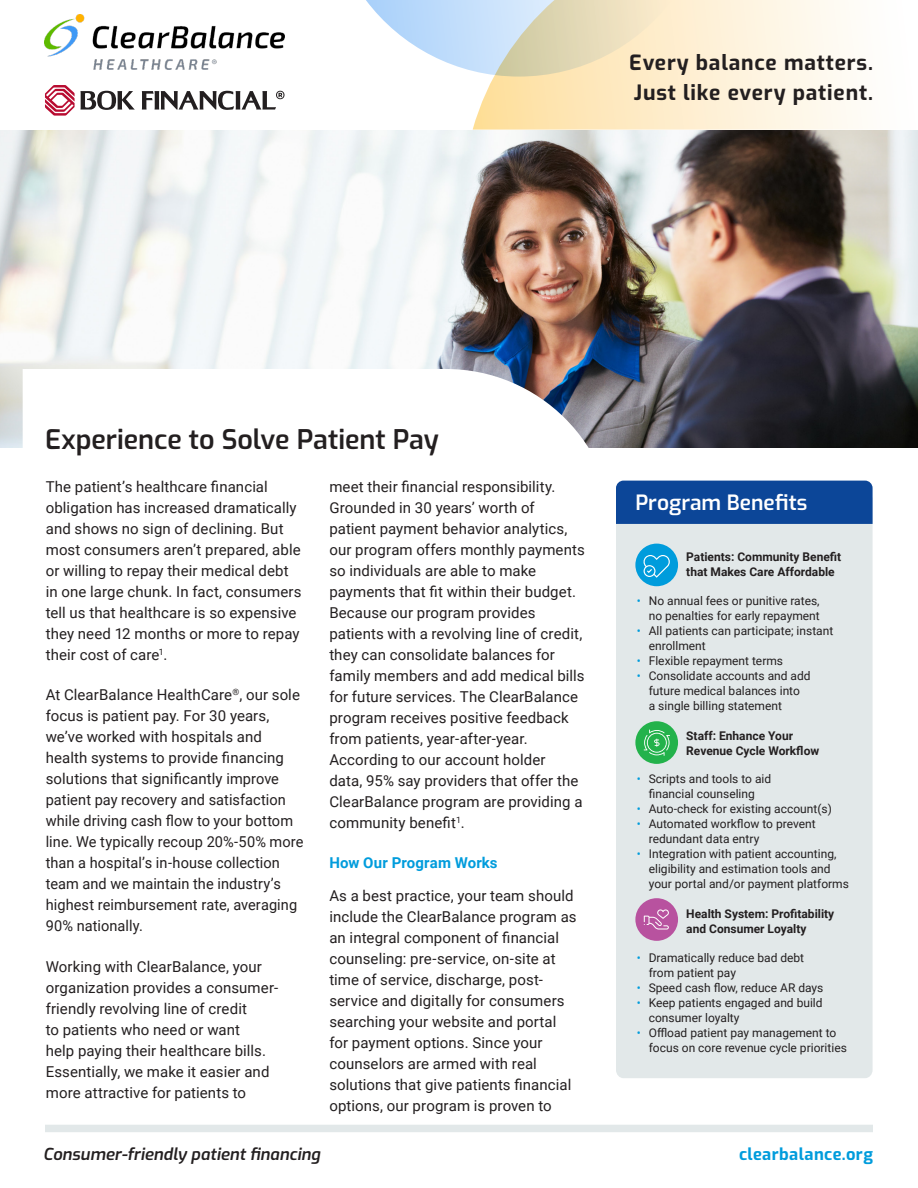
<style>
.page{position:relative;width:918px;height:1188px;background:#fff}
.page>*{position:absolute;margin:0;border:0;box-sizing:border-box;transform-origin:0 0}
.t1{font:100 27px "Exo";letter-spacing:-.005em;color:#231f20}
.t2{font:100 21px/30px "Exo";letter-spacing:.04em;color:#231f20}
.t3{font:100 21px "Exo";color:#fff}
.t4{font:italic 600 16.5px "Exo";letter-spacing:.005em;color:#231f20}
.t5{font:100 16.5px "Exo";letter-spacing:.025em;color:#009cdc}
.t6{font:15px/21px "Roboto";letter-spacing:.005em;color:#231f20}
.t7{font:700 15px "Roboto";letter-spacing:.01em;color:#009cdc}
.t8{font:12px/15px "Roboto";color:#231f20}
.t9{font:700 12px/15px "Roboto";color:#231f20}
.s1{color:#009cdc}
</style>
<div class="page">
<img style="left:0;top:130px;width:918px;height:318px">
<svg style="left:23px;top:369px;width:592px;height:79px"></svg>
<div style="left:45px;top:1125px;width:828px;height:7px;background:#e2e8e9"></div>
<div style="left:616px;top:524px;width:257px;height:554px;background:#e2e8e9"></div>
<div style="left:616px;top:481px;width:257px;height:43px;background:#0c4698"></div>
<div style="left:635px;top:898px;width:43px;height:43px;background:#b8529f;border-radius:50%"></div>
<svg style="left:644px;top:909px;width:25px;height:21px"></svg>
<div style="left:635px;top:721px;width:43px;height:43px;background:#23b24b;border-radius:50%"></div>
<div style="left:635px;top:544px;width:43px;height:42px;background:#009cdc;border-radius:50%"></div>
<svg style="left:643px;top:555px;width:27px;height:23px"></svg>
<svg style="left:473px;top:0;width:386px;height:130px"></svg>
<svg style="left:366px;top:0;width:306px;height:77px"></svg>
<svg style="left:644px;top:730px;width:26px;height:26px"></svg>
<img style="left:45px;top:14px;width:240px;height:28px">
<svg style="left:45px;top:42px;width:240px;height:74px"></svg>
<p class="t2" style="left:629px;top:46px;width:245px">Every balance matters.<br>Just like every patient.</p>
<p class="t1" style="left:45px;top:420px;width:395px">Experience to Solve Patient Pay</p>
<p class="t6" style="left:46px;top:475px;width:257px">The patient’s healthcare financial obligation has increased dramatically and shows no sign of declining. But most consumers aren’t prepared, able or willing to repay their medical debt in one large chunk. In fact, consumers tell us that healthcare is so expensive they need 12 months or more to repay their cost of care<sup>1</sup>.</p>
<p class="t6" style="left:46px;top:684px;width:259px">At ClearBalance HealthCare<sup>®</sup>, our sole focus is patient pay. For 30 years, we’ve worked with hospitals and health systems to provide financing solutions that significantly improve patient pay recovery and satisfaction while driving cash flow to your bottom line. We typically recoup 20%-50% more than a hospital’s in-house collection team and we maintain the industry’s highest reimbursement rate, averaging 90% nationally.</p>
<p class="t6" style="left:46px;top:955px;width:234px">Working with ClearBalance, your organization provides a consumer&shy;friendly revolving line of credit<br>to patients who need or want<br>help paying their healthcare bills.<br>Essentially, we make it easier and more attractive for patients to</p>
<p class="t6" style="left:329px;top:475px;width:257px">meet their financial responsibility.<br>Grounded in 30 years’ worth of patient payment behavior analytics, our program offers monthly payments so individuals are able to make payments that fit within their budget.<br>Because our program provides patients with a revolving line of credit, they can consolidate balances for family members and add medical bills for future services. The ClearBalance program receives positive feedback from patients, year-after-year.<br>According to our account holder<br>data, 95% say providers that offer the ClearBalance program are providing a community benefit<sup>1</sup>.</p>
<p class="t7" style="left:329px;top:853px;width:170px">How Our Program Works</p>
<p class="t6" style="left:329px;top:885px;width:249px">As a best practice, your team should include the ClearBalance program as an integral component of financial counseling: pre-service, on-site at time of service, discharge, post&shy;service and digitally for consumers searching your website and portal for payment options. Since your counselors are armed with real solutions that give patients financial options, our program is proven to</p>
<p class="t3" style="left:635px;top:487px;width:174px">Program Benefits</p>
<p class="t9" style="left:686px;top:549px;width:156px">Patients: Community Benefit that Makes Care Affordable</p>
<p class="t8" style="left:637px;top:592px;width:185px;text-align:right"><span class="s1">•</span> No annual fees or punitive rates, no penalties for early repayment</p>
<p class="t8" style="left:649px;top:622px;width:186px;text-indent:-12px"><span class="s1">•</span> All patients can participate; instant enrollment</p>
<p class="t8" style="left:637px;top:652px;width:148px"><span class="s1">•</span> Flexible repayment terms</p>
<p class="t8" style="left:649px;top:667px;width:163px;text-indent:-12px"><span class="s1">•</span> Consolidate accounts and add future medical balances into<br>a single billing statement</p>
<p class="t9" style="left:686px;top:727px;width:135px">Staff: Enhance Your<br>Revenue Cycle Workflow</p>
<p class="t8" style="left:637px;top:771px;width:136px;text-align:center"><span class="s1">•</span> Scripts and tools to aid financial counseling</p>
<p class="t8" style="left:637px;top:801px;width:197px"><span class="s1">•</span> Auto-check for existing account(s)</p>
<p class="t8" style="left:649px;top:816px;width:168px;text-indent:-12px"><span class="s1">•</span> Automated workflow to prevent redundant data entry</p>
<p class="t8" style="left:649px;top:846px;width:202px;text-indent:-12px"><span class="s1">•</span> Integration with patient accounting, eligibility and estimation tools and your portal and/or payment platforms</p>
<p class="t9" style="left:686px;top:906px;width:150px">Health System: Profitability and Consumer Loyalty</p>
<p class="t8" style="left:649px;top:949px;width:157px;text-indent:-12px"><span class="s1">•</span> Dramatically reduce bad debt from patient pay</p>
<p class="t8" style="left:637px;top:979px;width:188px"><span class="s1">•</span> Speed cash flow, reduce AR days</p>
<p class="t8" style="left:649px;top:994px;width:175px;text-indent:-12px"><span class="s1">•</span> Keep patients engaged and build consumer loyalty</p>
<p class="t8" style="left:649px;top:1024px;width:200px;text-indent:-12px"><span class="s1">•</span> Offload patient pay management to focus on core revenue cycle priorities</p>
<p class="t4" style="left:43px;top:1141px;width:279px">Consumer-friendly patient financing</p>
<p class="t5" style="left:739px;top:1142px;width:135px">clearbalance.org</p>
</div>
